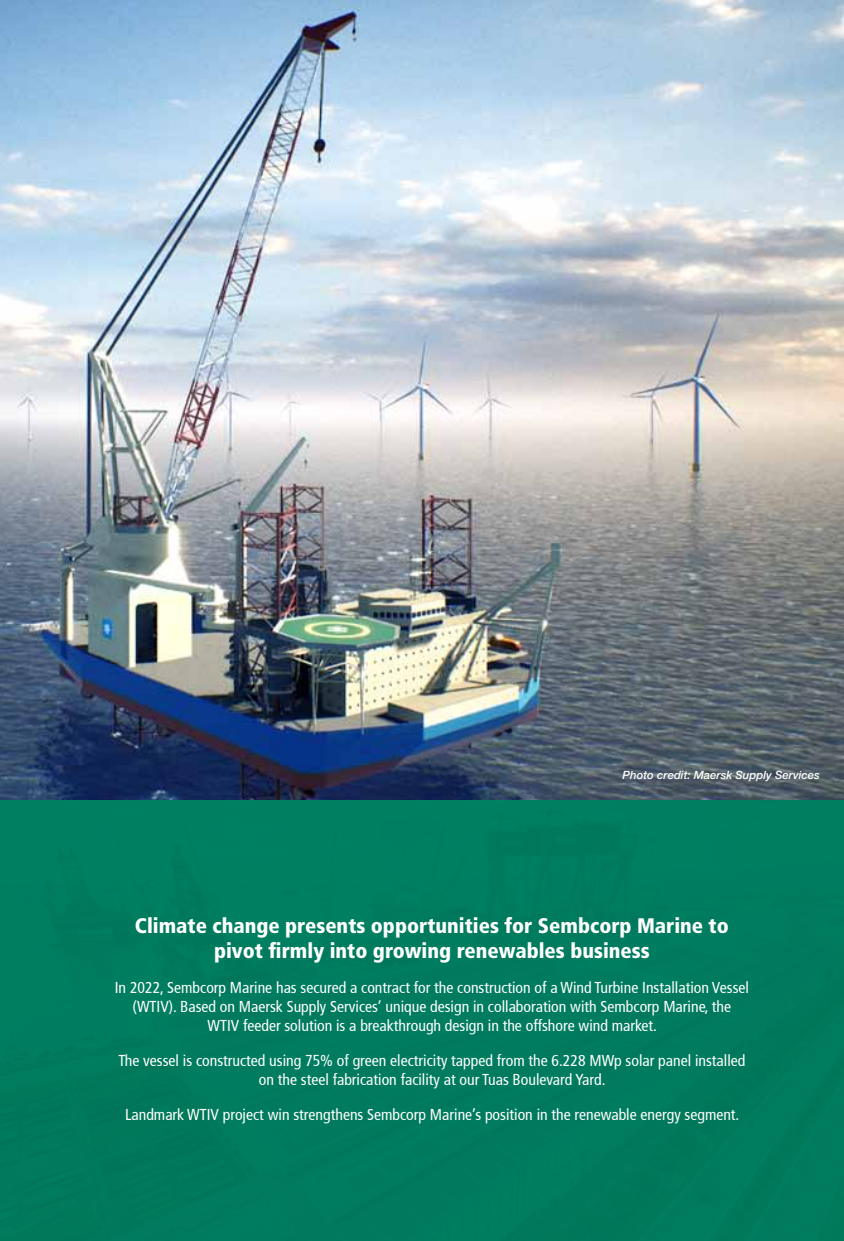
<style>
.page{position:relative;width:844px;height:1241px;background:#fff}
.page>*{position:absolute;margin:0;border:0;box-sizing:border-box;transform-origin:0 0}
.t1{font:900 condensed 21px/25.2px "Frutiger LT Std";color:#fff;text-align:center}
.t2{font:condensed 15.75px/18.9px "Frutiger";color:#fff;text-align:center}
.t3{font:italic 500 11.38px "Helvetica Neue LT Std";color:#fff}
</style>
<div class="page">
<img style="left:0;top:0;width:843px;height:800px">
<div style="left:0;top:800px;width:843px;height:440px;background:#008162"></div>
<p class="t3" style="left:622px;top:767px;width:199px">Photo credit: Maersk Supply Services</p>
<h1 class="t1" style="left:135px;top:912px;width:595px">Climate change presents opportunities for Sembcorp Marine to pivot firmly into growing renewables business</h1>
<p class="t2" style="left:115px;top:978px;width:635px">In 2022, Sembcorp Marine has secured a contract for the construction of a Wind Turbine Installation Vessel (WTIV). Based on Maersk Supply Services’ unique design in collaboration with Sembcorp Marine, the<br>WTIV feeder solution is a breakthrough design in the offshore wind market.</p>
<p class="t2" style="left:118px;top:1050px;width:628px">The vessel is constructed using 75% of green electricity tapped from the 6.228 MWp solar panel installed on the steel fabrication facility at our Tuas Boulevard Yard.</p>
<p class="t2" style="left:125px;top:1104px;width:615px">Landmark WTIV project win strengthens Sembcorp Marine’s position in the renewable energy segment.</p>
</div>
